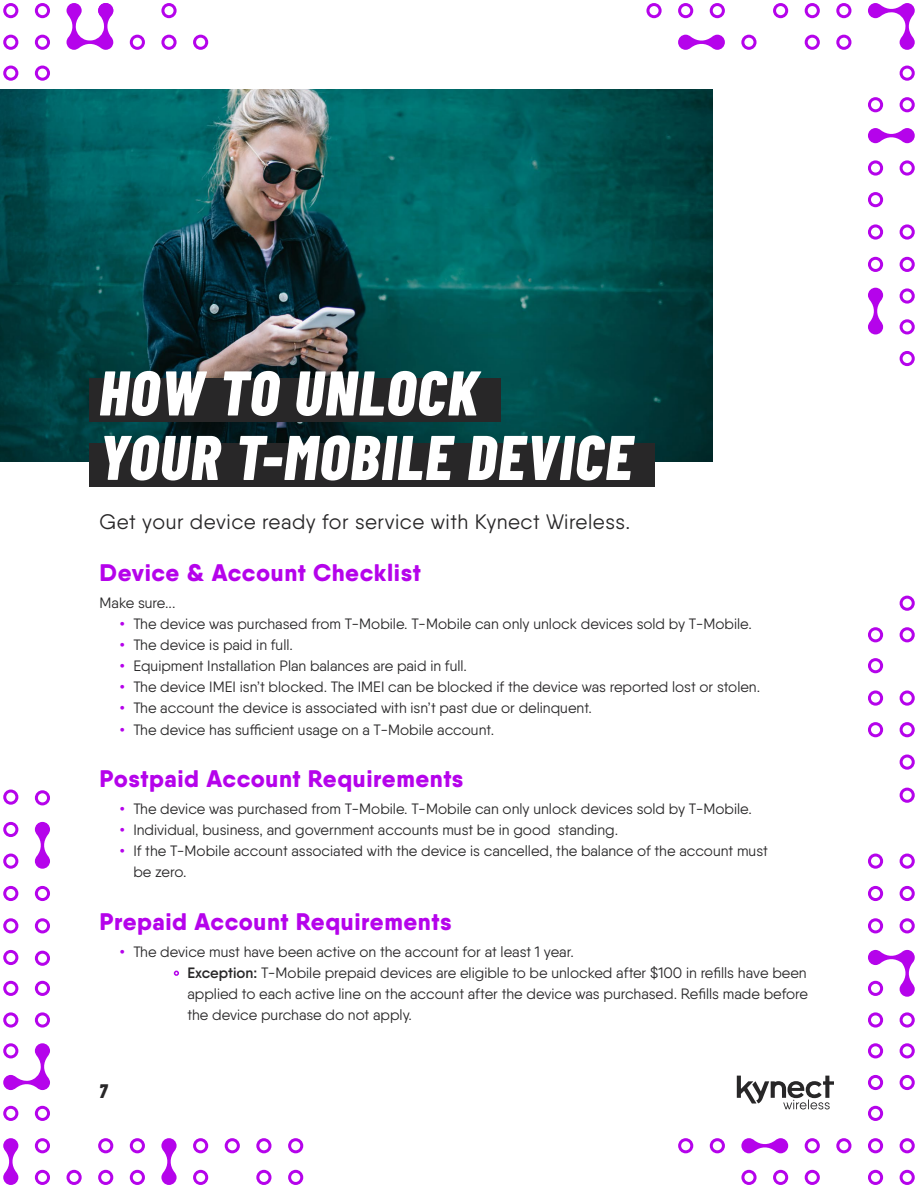
<style>
.page{position:relative;width:918px;height:1188px;background:#fff}
.page>*{position:absolute;margin:0;border:0;box-sizing:border-box;transform-origin:0 0}
.t1{font:italic 800 63px/64.5px "Barlow Condensed";letter-spacing:.025em;color:#fff}
.t2{font:800 24px "Qanelas Soft";letter-spacing:.025em;color:#b503eb}
.t3{font:21px "Qanelas Soft";letter-spacing:.025em;color:#282728}
.t4{font:italic 800 19.5px "Barlow Condensed";color:#282728}
.t5{font:15px/21px "Qanelas Soft";color:#282728}
.s1{font-weight:600;color:#b503eb}
.s2{font-weight:600}
</style>
<div class="page">
<svg style="left:35px;top:822px;width:15px;height:47px"></svg>
<svg style="left:35px;top:3px;width:15px;height:15px"></svg>
<svg style="left:67px;top:3px;width:46px;height:47px"></svg>
<svg style="left:3px;top:3px;width:15px;height:15px"></svg>
<svg style="left:35px;top:35px;width:15px;height:15px"></svg>
<svg style="left:3px;top:35px;width:15px;height:15px"></svg>
<svg style="left:193px;top:35px;width:15px;height:15px"></svg>
<svg style="left:161px;top:35px;width:16px;height:15px"></svg>
<svg style="left:35px;top:66px;width:15px;height:15px"></svg>
<svg style="left:3px;top:66px;width:15px;height:15px"></svg>
<svg style="left:161px;top:3px;width:16px;height:15px"></svg>
<svg style="left:130px;top:35px;width:15px;height:15px"></svg>
<svg style="left:35px;top:790px;width:15px;height:15px"></svg>
<svg style="left:3px;top:822px;width:15px;height:15px"></svg>
<svg style="left:3px;top:854px;width:15px;height:15px"></svg>
<svg style="left:3px;top:1138px;width:15px;height:47px"></svg>
<svg style="left:3px;top:918px;width:15px;height:15px"></svg>
<svg style="left:3px;top:950px;width:15px;height:15px"></svg>
<svg style="left:3px;top:981px;width:15px;height:15px"></svg>
<svg style="left:3px;top:1106px;width:15px;height:15px"></svg>
<svg style="left:3px;top:886px;width:15px;height:15px"></svg>
<svg style="left:35px;top:886px;width:15px;height:15px"></svg>
<svg style="left:35px;top:918px;width:15px;height:15px"></svg>
<svg style="left:35px;top:951px;width:15px;height:15px"></svg>
<svg style="left:3px;top:790px;width:15px;height:15px"></svg>
<svg style="left:161px;top:1138px;width:16px;height:47px"></svg>
<svg style="left:3px;top:1012px;width:15px;height:16px"></svg>
<svg style="left:3px;top:1043px;width:47px;height:47px"></svg>
<svg style="left:225px;top:1138px;width:15px;height:15px"></svg>
<svg style="left:193px;top:1138px;width:15px;height:15px"></svg>
<svg style="left:130px;top:1138px;width:15px;height:15px"></svg>
<svg style="left:193px;top:1170px;width:15px;height:15px"></svg>
<svg style="left:130px;top:1170px;width:15px;height:15px"></svg>
<svg style="left:35px;top:981px;width:15px;height:15px"></svg>
<svg style="left:35px;top:1012px;width:15px;height:16px"></svg>
<svg style="left:98px;top:1138px;width:15px;height:15px"></svg>
<svg style="left:98px;top:1170px;width:15px;height:15px"></svg>
<svg style="left:256px;top:1138px;width:15px;height:15px"></svg>
<svg style="left:256px;top:1170px;width:15px;height:15px"></svg>
<svg style="left:288px;top:1138px;width:15px;height:15px"></svg>
<svg style="left:288px;top:1170px;width:15px;height:15px"></svg>
<svg style="left:35px;top:1138px;width:15px;height:15px"></svg>
<svg style="left:35px;top:1106px;width:15px;height:15px"></svg>
<svg style="left:67px;top:1170px;width:15px;height:15px"></svg>
<svg style="left:35px;top:1170px;width:15px;height:15px"></svg>
<svg style="left:868px;top:3px;width:47px;height:47px"></svg>
<svg style="left:868px;top:128px;width:47px;height:15px"></svg>
<svg style="left:678px;top:35px;width:47px;height:15px"></svg>
<svg style="left:805px;top:3px;width:15px;height:15px"></svg>
<svg style="left:805px;top:35px;width:15px;height:15px"></svg>
<svg style="left:836px;top:3px;width:15px;height:15px"></svg>
<svg style="left:836px;top:35px;width:15px;height:15px"></svg>
<svg style="left:710px;top:3px;width:15px;height:15px"></svg>
<svg style="left:741px;top:35px;width:16px;height:15px"></svg>
<svg style="left:868px;top:97px;width:15px;height:15px"></svg>
<svg style="left:900px;top:66px;width:15px;height:15px"></svg>
<svg style="left:900px;top:97px;width:15px;height:15px"></svg>
<svg style="left:773px;top:3px;width:15px;height:15px"></svg>
<svg style="left:678px;top:3px;width:15px;height:15px"></svg>
<svg style="left:646px;top:3px;width:16px;height:15px"></svg>
<svg style="left:900px;top:160px;width:15px;height:16px"></svg>
<svg style="left:868px;top:192px;width:15px;height:15px"></svg>
<svg style="left:900px;top:224px;width:15px;height:16px"></svg>
<svg style="left:868px;top:224px;width:15px;height:16px"></svg>
<svg style="left:868px;top:160px;width:15px;height:16px"></svg>
<svg style="left:868px;top:288px;width:15px;height:46px"></svg>
<svg style="left:900px;top:288px;width:15px;height:16px"></svg>
<svg style="left:868px;top:257px;width:15px;height:15px"></svg>
<svg style="left:900px;top:257px;width:15px;height:15px"></svg>
<svg style="left:900px;top:319px;width:15px;height:15px"></svg>
<svg style="left:900px;top:351px;width:15px;height:15px"></svg>
<svg style="left:868px;top:627px;width:15px;height:15px"></svg>
<svg style="left:868px;top:690px;width:15px;height:16px"></svg>
<svg style="left:868px;top:722px;width:15px;height:15px"></svg>
<svg style="left:868px;top:658px;width:15px;height:15px"></svg>
<svg style="left:900px;top:596px;width:15px;height:15px"></svg>
<svg style="left:900px;top:627px;width:15px;height:15px"></svg>
<svg style="left:900px;top:755px;width:15px;height:15px"></svg>
<svg style="left:900px;top:690px;width:15px;height:16px"></svg>
<svg style="left:900px;top:722px;width:15px;height:15px"></svg>
<svg style="left:900px;top:788px;width:15px;height:15px"></svg>
<svg style="left:900px;top:854px;width:15px;height:15px"></svg>
<svg style="left:900px;top:886px;width:15px;height:15px"></svg>
<svg style="left:868px;top:854px;width:15px;height:15px"></svg>
<svg style="left:868px;top:886px;width:15px;height:15px"></svg>
<svg style="left:868px;top:918px;width:15px;height:15px"></svg>
<svg style="left:868px;top:950px;width:47px;height:47px"></svg>
<svg style="left:868px;top:1012px;width:15px;height:16px"></svg>
<svg style="left:868px;top:1043px;width:15px;height:15px"></svg>
<svg style="left:868px;top:1075px;width:15px;height:15px"></svg>
<svg style="left:836px;top:1138px;width:15px;height:15px"></svg>
<svg style="left:805px;top:1138px;width:15px;height:15px"></svg>
<svg style="left:805px;top:1170px;width:15px;height:15px"></svg>
<svg style="left:773px;top:1170px;width:15px;height:15px"></svg>
<svg style="left:741px;top:1170px;width:16px;height:15px"></svg>
<svg style="left:868px;top:1138px;width:15px;height:15px"></svg>
<svg style="left:710px;top:1138px;width:15px;height:15px"></svg>
<svg style="left:678px;top:1138px;width:15px;height:15px"></svg>
<svg style="left:868px;top:1170px;width:15px;height:15px"></svg>
<svg style="left:868px;top:1106px;width:15px;height:15px"></svg>
<svg style="left:900px;top:918px;width:15px;height:15px"></svg>
<svg style="left:900px;top:1012px;width:15px;height:16px"></svg>
<svg style="left:900px;top:1043px;width:15px;height:15px"></svg>
<svg style="left:900px;top:1075px;width:15px;height:15px"></svg>
<svg style="left:900px;top:1138px;width:15px;height:15px"></svg>
<svg style="left:900px;top:1170px;width:15px;height:15px"></svg>
<svg style="left:741px;top:1138px;width:47px;height:15px"></svg>
<svg style="left:737px;top:1076px;width:97px;height:33px"></svg>
<img style="left:0;top:90px;width:713px;height:372px">
<div style="left:90px;top:378px;width:411px;height:44px;background:#282728"></div>
<div style="left:90px;top:443px;width:565px;height:43px;background:#282728"></div>
<h1 class="t1" style="left:99px;top:358px;width:535px">HOW TO UNLOCK<br>YOUR T-MOBILE DEVICE</h1>
<h3 class="t3" style="left:100px;top:509px;width:532px">Get your device ready for service with Kynect Wireless.</h3>
<h2 class="t2" style="left:100px;top:558px;width:323px">Device &amp; Account Checklist</h2>
<p class="t5" style="left:100px;top:592px;width:77px">Make sure...</p>
<p class="t5" style="left:120px;top:613px;width:634px"><span class="s1">•</span> The device was purchased from T-Mobile. T-Mobile can only unlock devices sold by T-Mobile.</p>
<p class="t5" style="left:120px;top:634px;width:175px"><span class="s1">•</span> The device is paid in full.</p>
<p class="t5" style="left:120px;top:655px;width:349px"><span class="s1">•</span> Equipment Installation Plan balances are paid in full.</p>
<p class="t5" style="left:120px;top:676px;width:642px"><span class="s1">•</span> The device IMEI isn’t blocked. The IMEI can be blocked if the device was reported lost or stolen.</p>
<p class="t5" style="left:120px;top:697px;width:474px"><span class="s1">•</span> The account the device is associated with isn’t past due or delinquent.</p>
<p class="t5" style="left:120px;top:719px;width:376px"><span class="s1">•</span> The device has sufficient usage on a T-Mobile account.</p>
<h2 class="t2" style="left:100px;top:764px;width:366px">Postpaid Account Requirements</h2>
<p class="t5" style="left:120px;top:798px;width:634px"><span class="s1">•</span> The device was purchased from T-Mobile. T-Mobile can only unlock devices sold by T-Mobile.</p>
<p class="t5" style="left:120px;top:819px;width:500px"><span class="s1">•</span> Individual, business, and government accounts must be in good standing.</p>
<p class="t5" style="left:133px;top:840px;width:636px;text-indent:-14px"><span class="s1">•</span> If the T-Mobile account associated with the device is cancelled, the balance of the account must be zero.</p>
<h2 class="t2" style="left:100px;top:907px;width:354px">Prepaid Account Requirements</h2>
<p class="t5" style="left:120px;top:942px;width:456px"><span class="s1">•</span> The device must have been active on the account for at least 1 year.</p>
<p class="t5" style="left:187px;top:963px;width:622px;text-align:justify;text-indent:-14px"><span class="s1">•</span> <span class="s2">Exception:</span> T-Mobile prepaid devices are eligible to be unlocked after $100 in refills have been applied to each active line on the account after the device was purchased. Refills made before the device purchase do not apply.</p>
<h3 class="t4" style="left:99px;top:1077px;width:9px">7</h3>
</div>
